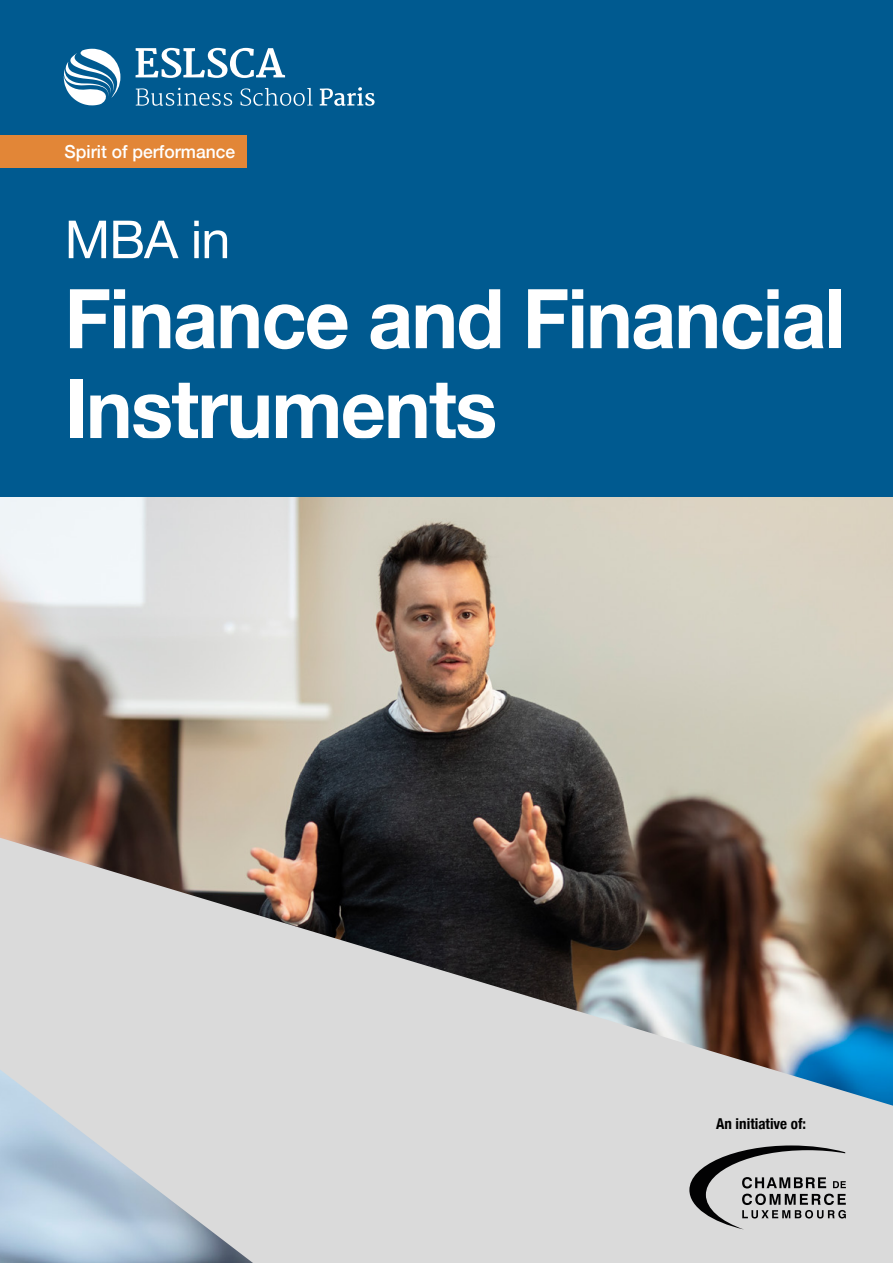
<style>
.page{position:relative;width:893px;height:1263px;background:#fff}
.page>*{position:absolute;margin:0;border:0;box-sizing:border-box;transform-origin:0 0}
.t1{font:700 82.5px/90px "Helvetica Neue";letter-spacing:-.02em;color:#fff;scale:.95 1}
.t2{font:52.5px "Helvetica Neue";color:#fff}
.t3{font:500 18px "Helvetica Neue";color:#fff}
.t4{font:700 condensed 15px "Helvetica Neue";color:#000}
</style>
<div class="page">
<img style="left:0;top:497px;width:893px;height:341px">
<svg style="left:0;top:838px;width:893px;height:425px;background:#acabaa"></svg>
<svg style="left:689px;top:1145px;width:157px;height:84px;background:#a7a7a7"></svg>
<div style="left:0;top:0;width:893px;height:497px;background:#005a90"></div>
<svg style="left:136px;top:48px;width:149px;height:30px"></svg>
<svg style="left:136px;top:88px;width:96px;height:18px"></svg>
<svg style="left:241px;top:88px;width:72px;height:18px"></svg>
<svg style="left:320px;top:87px;width:55px;height:19px"></svg>
<svg style="left:64px;top:49px;width:56px;height:57px"></svg>
<div style="left:0;top:135px;width:247px;height:33px;background:#e28637"></div>
<p class="t3" style="left:65px;top:137px;width:172px">Spirit of performance</p>
<p class="t2" style="left:65px;top:202px;width:167px">MBA in</p>
<p class="t1" style="left:65px;top:276px;width:823px">Finance and Financial<br>Instruments</p>
<p class="t4" style="left:716px;top:1111px;width:91px">An initiative of:</p>
</div>
